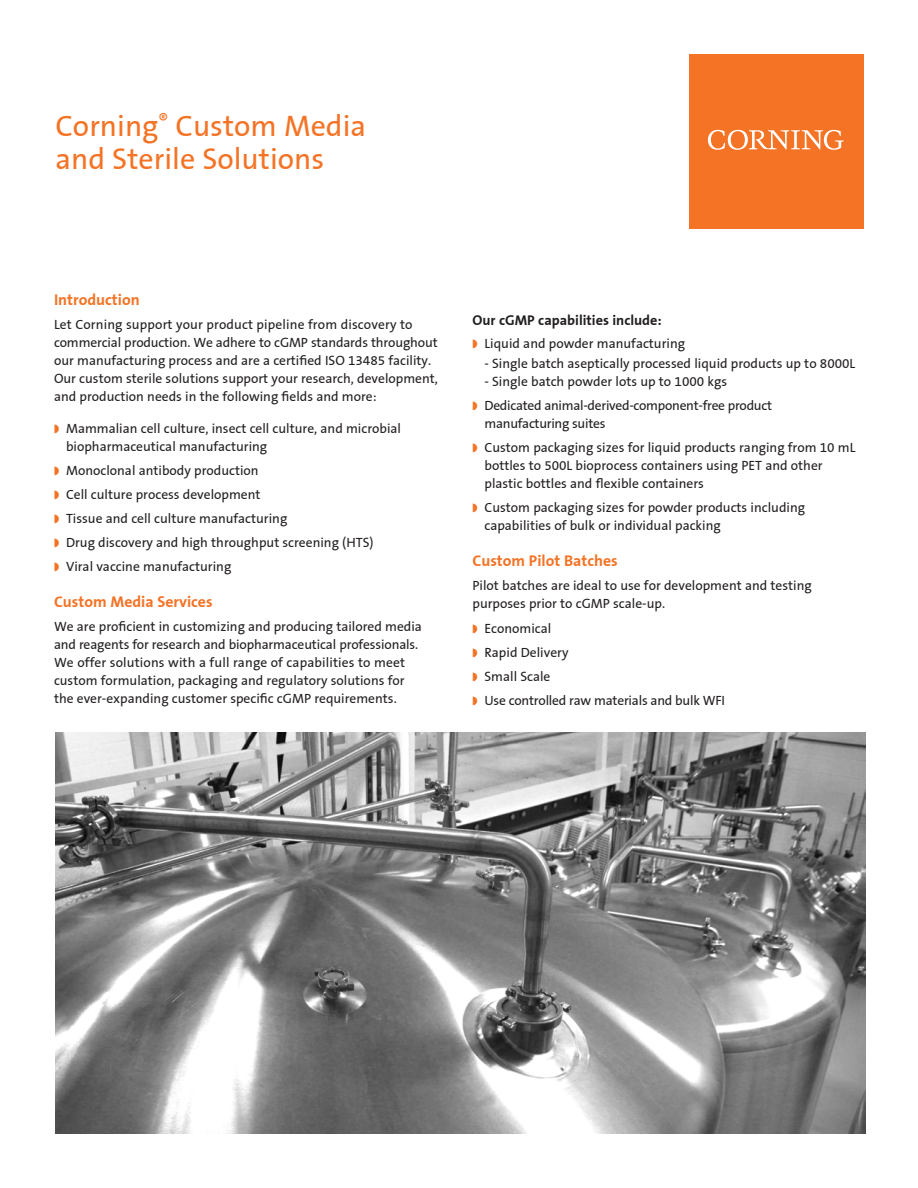
<style>
.page{position:relative;width:918px;height:1188px;background:#fff}
.page>*{position:absolute;margin:0;border:0;box-sizing:border-box;transform-origin:0 0}
.t1{font:30px/33px "Corning Sans";color:#f47325}
.A_Head{font:700 15.75px "Corning Sans";color:#f47325}
.B_Head{font:700 14.25px "Corning Sans";color:#231f20}
.Bullet{font:13.5px/18px "Corning Sans";color:#231f20}
.Body{font:13.5px/18px "Corning Sans";color:#231f20}
.Bullet-2{font:13.5px/18px "Corning Sans";letter-spacing:-.02em;color:#231f20}
</style>
<div class="page">
<div style="left:690px;top:54px;width:174px;height:174px;background:#f47325"></div>
<svg style="left:708px;top:130px;width:136px;height:20px"></svg>
<img style="left:56px;top:733px;width:810px;height:401px">
<p class="t1" style="left:56px;top:109px;width:312px">Corning<sup>®</sup> Custom Media and Sterile Solutions</p>
<p class="A_Head" style="left:54px;top:291px;width:87px">Introduction</p>
<p class="Body" style="left:54px;top:316px;width:385px">Let Corning support your product pipeline from discovery to commercial production. We adhere to cGMP standards throughout our manufacturing process and are a certified ISO 13485 facility.<br>Our custom sterile solutions support your research, development, and production needs in the following fields and more:</p>
<p class="Bullet" style="left:66px;top:419px;width:337px">Mammalian cell culture, insect cell culture, and microbial biopharmaceutical manufacturing</p>
<p class="Bullet" style="left:66px;top:461px;width:194px">Monoclonal antibody production</p>
<p class="Bullet" style="left:66px;top:485px;width:196px">Cell culture process development</p>
<p class="Bullet" style="left:66px;top:509px;width:223px">Tissue and cell culture manufacturing</p>
<p class="Bullet" style="left:66px;top:533px;width:309px">Drug discovery and high throughput screening (HTS)</p>
<p class="Bullet" style="left:66px;top:557px;width:167px">Viral vaccine manufacturing</p>
<p class="A_Head" style="left:54px;top:592px;width:160px">Custom Media Services</p>
<p class="Body" style="left:54px;top:617px;width:370px">We are proficient in customizing and producing tailored media and reagents for research and biopharmaceutical professionals.<br>We offer solutions with a full range of capabilities to meet custom formulation, packaging and regulatory solutions for the ever-expanding customer specific cGMP requirements.</p>
<p class="B_Head" style="left:472px;top:312px;width:191px">Our cGMP capabilities include:</p>
<p class="Bullet" style="left:484px;top:334px;width:202px">Liquid and powder manufacturing</p>
<p class="Bullet" style="left:484px;top:354px;width:372px">- Single batch aseptically processed liquid products up to 8000L</p>
<p class="Bullet" style="left:484px;top:372px;width:244px">- Single batch powder lots up to 1000 kgs</p>
<p class="Bullet-2" style="left:484px;top:396px;width:289px">Dedicated animal-derived-component-free product manufacturing suites</p>
<p class="Bullet" style="left:484px;top:438px;width:373px">Custom packaging sizes for liquid products ranging from 10 mL bottles to 500L bioprocess containers using PET and other plastic bottles and flexible containers</p>
<p class="Bullet" style="left:484px;top:498px;width:322px">Custom packaging sizes for powder products including capabilities of bulk or individual packing</p>
<p class="A_Head" style="left:472px;top:551px;width:147px">Custom Pilot Batches</p>
<p class="Body" style="left:472px;top:576px;width:341px">Pilot batches are ideal to use for development and testing purposes prior to cGMP scale-up.</p>
<p class="Bullet" style="left:484px;top:619px;width:68px">Economical</p>
<p class="Bullet" style="left:484px;top:643px;width:86px">Rapid Delivery</p>
<p class="Bullet" style="left:484px;top:667px;width:68px">Small Scale</p>
<p class="Bullet" style="left:484px;top:691px;width:242px">Use controlled raw materials and bulk WFI</p>
</div>
